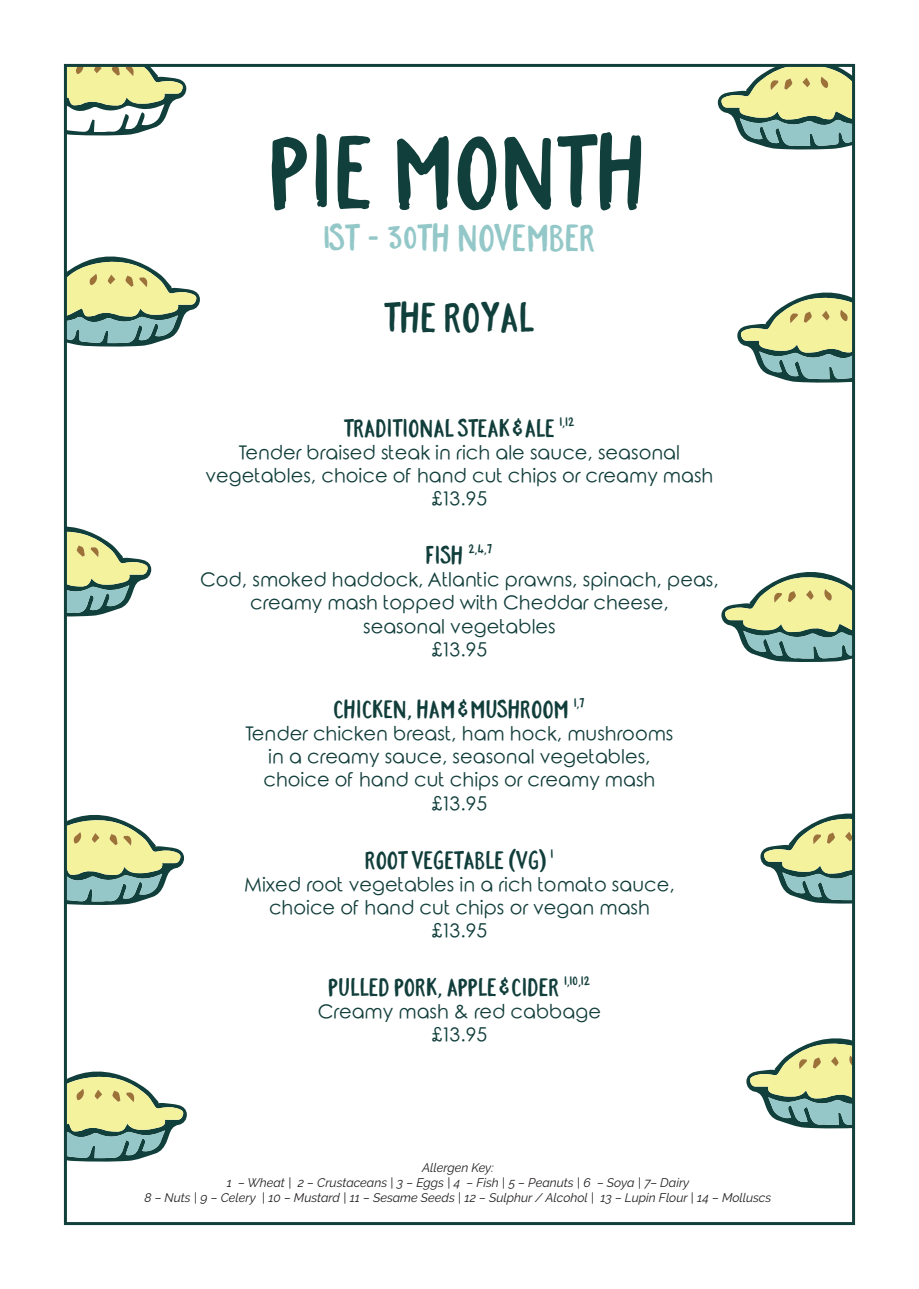
<style>
.page{position:relative;width:919px;height:1289px;background:#fff}
.page>*{position:absolute;margin:0;border:0;box-sizing:border-box;transform-origin:0 0}
.t1{font:118.5px "Hunterswood";color:#113f3b}
.t2{font:48px "Hunterswood";color:#113f3b}
.t3{font:43.5px "Hunterswood";color:#94c8c8}
.t4{font:28.95px "Hunterswood";color:#113e3b}
.t5{font:19.35px/23.1px "Rounded Elegance";color:#113e3b;text-align:center}
.t6{font:16.8px "Hunterswood";color:#113e3b}
.t7{font:italic 12.45px/15px "Raleway";color:#231f20;text-align:center}
.s1{font-size:28.95px}
</style>
<div class="page">
<svg style="left:737px;top:292px;width:114px;height:91px"></svg>
<svg style="left:760px;top:813px;width:91px;height:91px"></svg>
<svg style="left:68px;top:256px;width:132px;height:91px"></svg>
<svg style="left:717px;top:68px;width:134px;height:82px"></svg>
<svg style="left:721px;top:572px;width:130px;height:90px"></svg>
<svg style="left:746px;top:1038px;width:105px;height:90px"></svg>
<svg style="left:68px;top:68px;width:118px;height:68px"></svg>
<svg style="left:68px;top:526px;width:83px;height:91px"></svg>
<svg style="left:68px;top:1071px;width:119px;height:90px"></svg>
<svg style="left:68px;top:815px;width:116px;height:90px"></svg>
<h1 class="t1" style="left:271px;top:93px;width:379px">PIE MONTH</h1>
<h3 class="t3" style="left:324px;top:208px;width:274px">1ST - 30TH NOVEMBER</h3>
<h2 class="t2" style="left:385px;top:285px;width:151px">THE ROYAL</h2>
<h3 class="t4" style="left:344px;top:408px;width:231px">TRADITIONAL STEAK &amp; ALE <sup>1,12</sup></h3>
<p class="t5" style="left:205px;top:443px;width:509px">Tender braised steak in rich ale sauce, seasonal vegetables, choice of hand cut chips or creamy mash £13.95</p>
<p class="t6" style="left:426px;top:538px;width:68px"><span class="s1">FISH</span> 2,4,7</p>
<p class="t5" style="left:200px;top:570px;width:520px">Cod, smoked haddock, Atlantic prawns, spinach, peas, creamy mash topped with Cheddar cheese,<br>seasonal vegetables<br>£13.95</p>
<h3 class="t4" style="left:334px;top:689px;width:252px">CHICKEN, HAM &amp; MUSHROOM <sup>1,7</sup></h3>
<p class="t5" style="left:245px;top:724px;width:429px">Tender chicken breast, ham hock, mushrooms in a creamy sauce, seasonal vegetables, choice of hand cut chips or creamy mash £13.95</p>
<h3 class="t4" style="left:365px;top:840px;width:189px">ROOT VEGETABLE (VG) <sup>1</sup></h3>
<p class="t5" style="left:244px;top:875px;width:432px">Mixed root vegetables in a rich tomato sauce, choice of hand cut chips or vegan mash £13.95</p>
<h3 class="t4" style="left:329px;top:967px;width:262px">PULLED PORK, APPLE &amp; CIDER <sup>1,10,12</sup></h3>
<p class="t5" style="left:318px;top:1002px;width:285px">Creamy mash &amp; red cabbage £13.95</p>
<p class="t7" style="left:144px;top:1159px;width:628px">Allergen Key:<br>1 – Wheat | 2 – Crustaceans | 3 – Eggs | 4 – Fish | 5 – Peanuts | 6 – Soya | 7– Dairy<br>8 – Nuts | 9 – Celery | 10 – Mustard | 11 – Sesame Seeds | 12 – Sulphur / Alcohol | 13 – Lupin Flour | 14 – Molluscs</p>
</div>
